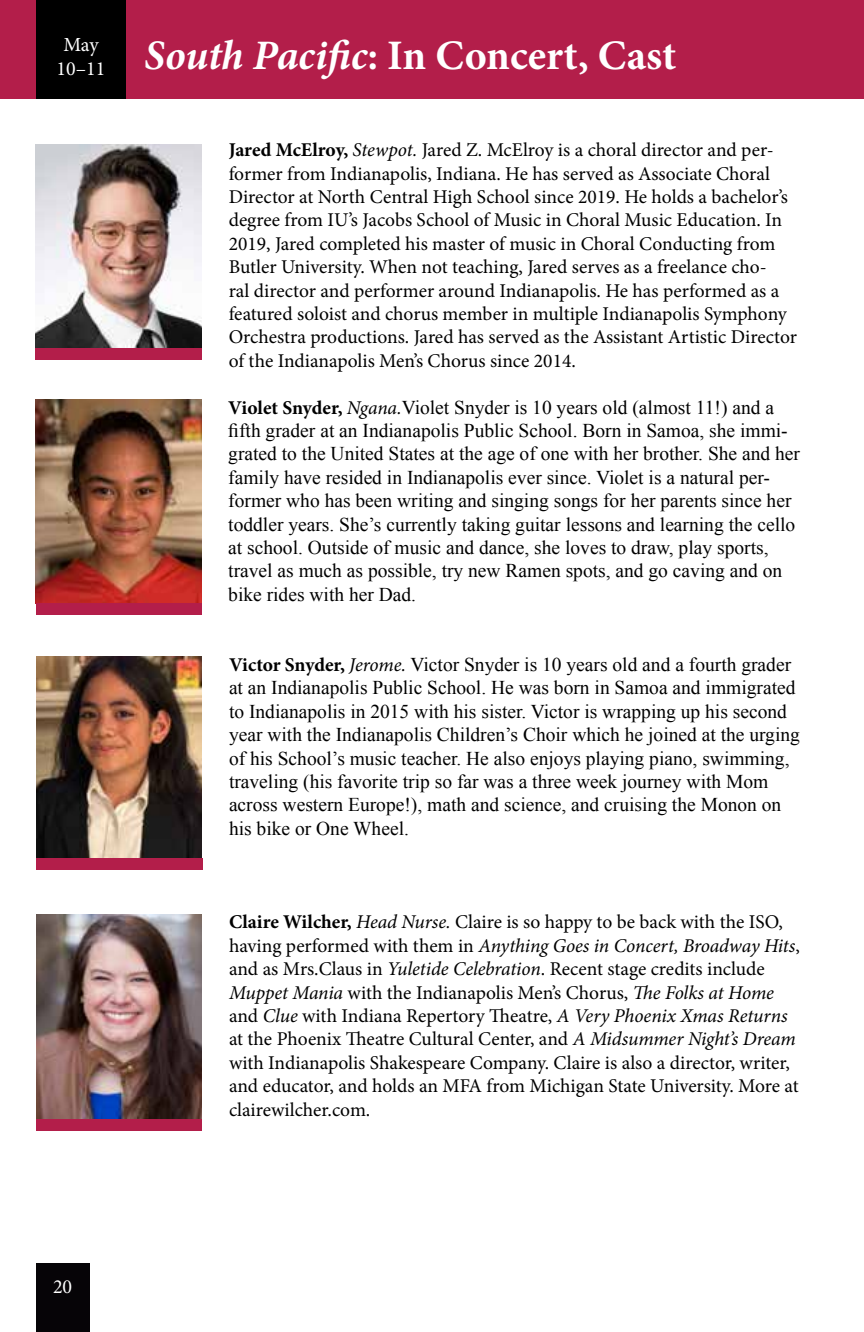
<style>
.page{position:relative;width:864px;height:1332px;background:#fff}
.page>*{position:absolute;margin:0;border:0;box-sizing:border-box;transform-origin:0 0}
.t1{font:700 42px "Minion Pro";color:#fff}
.t2{font:20px "Minion Pro";color:#fff}
.t3{font:19.6px/23.4px "Minion Pro";letter-spacing:-.005em;color:#000}
.t4{font:19.6px/23.4px "Times New Roman";color:#000}
.s1{font-style:italic}
.s2{font-weight:700}
.s3{font-family:"Minion Pro";font-weight:700}
.s4{font-family:"Minion Pro";font-style:italic}
</style>
<div class="page">
<div style="left:0;top:0;width:864px;height:99px;background:#b31e4a"></div>
<div style="left:36px;top:0;width:90px;height:99px;background:#000"></div>
<div style="left:36px;top:1263px;width:54px;height:69px;background:#060407"></div>
<img style="left:36px;top:399px;width:165px;height:205px">
<img style="left:36px;top:656px;width:166px;height:202px">
<img style="left:36px;top:915px;width:166px;height:204px">
<div style="left:36px;top:604px;width:165px;height:11px;background:#b31e4a"></div>
<div style="left:36px;top:858px;width:166px;height:12px;background:#b31e4a"></div>
<div style="left:36px;top:1119px;width:166px;height:11px;background:#b31e4a"></div>
<img style="left:36px;top:145px;width:166px;height:204px">
<div style="left:36px;top:349px;width:166px;height:11px;background:#b31e4a"></div>
<p class="t2" style="left:63px;top:31px;width:37px">May</p>
<h1 class="t1" style="left:57px;top:26px;width:621px"><sub>10–11</sub> <span class="s1">South Pacific</span>: In Concert, Cast</h1>
<p class="t3" style="left:229px;top:138px;width:570px"><span class="s2">Jared McElroy,</span> <span class="s1">Stewpot.</span> Jared Z. McElroy is a choral director and per&shy;former from Indianapolis, Indiana. He has served as Associate Choral Director at North Central High School since 2019. He holds a bachelor’s degree from IU’s Jacobs School of Music in Choral Music Education. In 2019, Jared completed his master of music in Choral Conducting from Butler University. When not teaching, Jared serves as a freelance cho-<br>ral director and performer around Indianapolis. He has performed as a featured soloist and chorus member in multiple Indianapolis Symphony Orchestra productions. Jared has served as the Assistant Artistic Director of the Indianapolis Men’s Chorus since 2014.</p>
<p class="t4" style="left:228px;top:395px;width:573px"><span class="s3">Violet Snyder,</span> <span class="s4">Ngana.</span>Violet Snyder is 10 years old (almost 11!) and a fifth grader at an Indianapolis Public School. Born in Samoa, she immi&shy;grated to the United States at the age of one with her brother. She and her family have resided in Indianapolis ever since. Violet is a natural per&shy;former who has been writing and singing songs for her parents since her toddler years. She’s currently taking guitar lessons and learning the cello at school. Outside of music and dance, she loves to draw, play sports, travel as much as possible, try new Ramen spots, and go caving and on bike rides with her Dad.</p>
<p class="t4" style="left:229px;top:652px;width:572px"><span class="s3">Victor Snyder,</span> <span class="s4">Jerome.</span> Victor Snyder is 10 years old and a fourth grader at an Indianapolis Public School. He was born in Samoa and immigrated to Indianapolis in 2015 with his sister. Victor is wrapping up his second year with the Indianapolis Children’s Choir which he joined at the urging of his School’s music teacher. He also enjoys playing piano, swimming, traveling (his favorite trip so far was a three week journey with Mom across western Europe!), math and science, and cruising the Monon on his bike or One Wheel.</p>
<p class="t2" style="left:53px;top:1273px;width:21px">20</p>
<p class="t3" style="left:229px;top:911px;width:572px"><span class="s2">Claire Wilcher,</span> <span class="s1">Head Nurse.</span> Claire is so happy to be back with the ISO, having performed with them in <span class="s1">Anything Goes in Concert, Broadway Hits</span>, and as Mrs.Claus in <span class="s1">Yuletide Celebration</span>. Recent stage credits include <span class="s1">Muppet Mania</span> with the Indianapolis Men’s Chorus, <span class="s1">The Folks at Home </span>and <span class="s1">Clue</span> with Indiana Repertory Theatre, <span class="s1">A Very Phoenix Xmas Returns </span>at the Phoenix Theatre Cultural Center, and <span class="s1">A Midsummer Night’s Dream </span>with Indianapolis Shakespeare Company. Claire is also a director, writer, and educator, and holds an MFA from Michigan State University. More at clairewilcher.com.</p>
</div>
